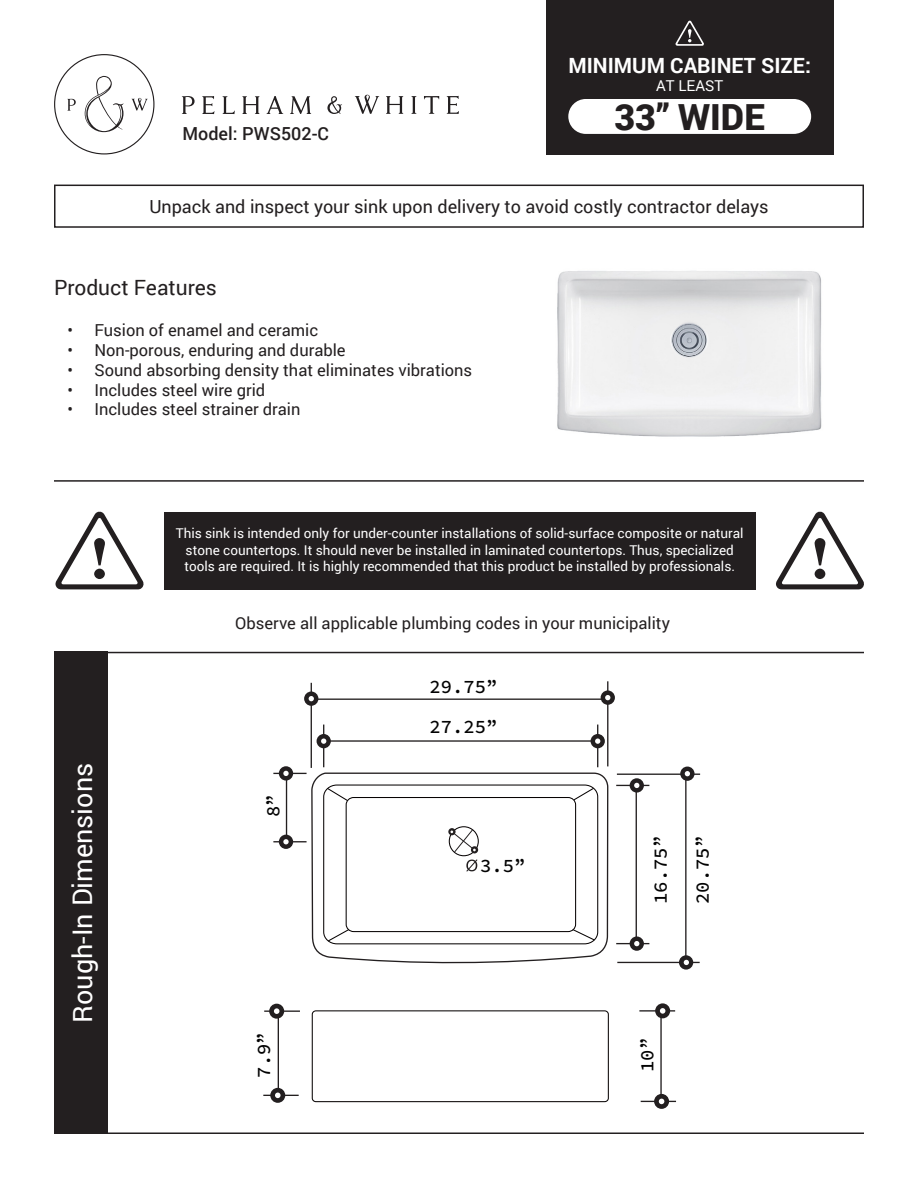
<style>
.page{position:relative;width:918px;height:1188px;background:#fff}
.page>*{position:absolute;margin:0;border:0;box-sizing:border-box;transform-origin:0 0}
.t1{font:900 36px "Roboto";color:#231f20}
.t2{font:27px "Roboto";color:#fff}
.t3{font:700 21px "Roboto";color:#fff}
.t4{font:21px "Roboto";color:#231f20}
.t5{font:18.9px/40.7px "Source Code Variable";color:#030303}
.t6{font:18px "Roboto";color:#231f20}
.t7{font:500 18px "Roboto";color:#231f20}
.t8{font:16.5px "Roboto";color:#231f20}
.t9{font:15px "Roboto";color:#fff}
.t10{font:13.5px/16.2px "Roboto";color:#fff;text-align:center}
</style>
<div class="page">
<svg style="left:54px;top:54px;width:101px;height:101px"></svg>
<svg style="left:355px;top:95px;width:24px;height:19px"></svg>
<svg style="left:182px;top:96px;width:13px;height:18px"></svg>
<svg style="left:202px;top:96px;width:12px;height:18px"></svg>
<svg style="left:222px;top:96px;width:13px;height:18px"></svg>
<svg style="left:242px;top:96px;width:18px;height:18px"></svg>
<svg style="left:266px;top:96px;width:17px;height:18px"></svg>
<svg style="left:290px;top:96px;width:21px;height:18px"></svg>
<svg style="left:386px;top:96px;width:17px;height:18px"></svg>
<svg style="left:411px;top:96px;width:5px;height:18px"></svg>
<svg style="left:424px;top:96px;width:15px;height:18px"></svg>
<svg style="left:447px;top:96px;width:12px;height:18px"></svg>
<svg style="left:327px;top:96px;width:15px;height:18px"></svg>
<div style="left:54px;top:185px;width:810px;height:43px;border:2px solid #231f20"></div>
<hr style="left:54px;top:480px;width:810px;height:2px;background:#231f20">
<hr style="left:108px;top:652px;width:756px;height:1px;background:#231f20">
<hr style="left:108px;top:1132px;width:756px;height:2px;background:#231f20">
<svg style="left:55px;top:511px;width:89px;height:78px"></svg>
<div style="left:94px;top:569px;width:11px;height:10px;background:#231f20;border-radius:50%"></div>
<svg style="left:776px;top:511px;width:88px;height:78px"></svg>
<div style="left:815px;top:569px;width:10px;height:10px;background:#231f20;border-radius:50%"></div>
<div style="left:164px;top:512px;width:592px;height:77px;background:#231f20"></div>
<div style="left:54px;top:652px;width:54px;height:482px;background:#231f20"></div>
<img style="left:557px;top:271px;width:265px;height:166px">
<hr style="left:660px;top:1011px;width:2px;height:88px;background:#231f20">
<hr style="left:278px;top:1008px;width:1px;height:88px;background:#231f20">
<hr style="left:641px;top:1101px;width:35px;height:1px;background:#231f20">
<svg style="left:654px;top:1094px;width:15px;height:15px"></svg>
<svg style="left:659px;top:1099px;width:5px;height:5px"></svg>
<hr style="left:263px;top:1095px;width:36px;height:1px;background:#231f20">
<div style="left:270px;top:1088px;width:15px;height:15px;background:#231f20;border-radius:50%"></div>
<svg style="left:275px;top:1093px;width:6px;height:5px"></svg>
<hr style="left:639px;top:1010px;width:36px;height:2px;background:#231f20">
<div style="left:655px;top:1003px;width:15px;height:15px;background:#231f20;border-radius:50%"></div>
<svg style="left:660px;top:1008px;width:5px;height:6px"></svg>
<hr style="left:264px;top:1010px;width:36px;height:2px;background:#231f20">
<div style="left:269px;top:1004px;width:15px;height:15px;background:#231f20;border-radius:50%"></div>
<svg style="left:274px;top:1008px;width:5px;height:6px"></svg>
<hr style="left:314px;top:699px;width:290px;height:1px;background:#231f20">
<hr style="left:320px;top:740px;width:278px;height:2px;background:#231f20">
<hr style="left:685px;top:774px;width:2px;height:190px;background:#231f20">
<hr style="left:311px;top:683px;width:1px;height:85px;background:#231f20">
<div style="left:304px;top:692px;width:14px;height:14px;background:#231f20;border-radius:50%"></div>
<svg style="left:309px;top:696px;width:5px;height:5px"></svg>
<hr style="left:323px;top:725px;width:1px;height:42px;background:#231f20">
<div style="left:317px;top:734px;width:14px;height:14px;background:#231f20;border-radius:50%"></div>
<svg style="left:321px;top:738px;width:5px;height:6px"></svg>
<hr style="left:597px;top:725px;width:1px;height:42px;background:#231f20">
<div style="left:591px;top:734px;width:14px;height:14px;background:#231f20;border-radius:50%"></div>
<svg style="left:595px;top:738px;width:5px;height:6px"></svg>
<hr style="left:617px;top:962px;width:83px;height:1px;background:#231f20">
<svg style="left:679px;top:955px;width:14px;height:15px"></svg>
<svg style="left:684px;top:960px;width:5px;height:5px"></svg>
<hr style="left:286px;top:771px;width:1px;height:71px;background:#231f20">
<hr style="left:636px;top:786px;width:1px;height:160px;background:#231f20">
<hr style="left:273px;top:841px;width:34px;height:1px;background:#231f20">
<hr style="left:616px;top:943px;width:33px;height:1px;background:#231f20">
<div style="left:279px;top:835px;width:14px;height:14px;background:#231f20;border-radius:50%"></div>
<div style="left:630px;top:936px;width:14px;height:15px;background:#231f20;border-radius:50%"></div>
<svg style="left:283px;top:839px;width:6px;height:5px"></svg>
<svg style="left:634px;top:941px;width:5px;height:5px"></svg>
<hr style="left:273px;top:773px;width:34px;height:1px;background:#231f20">
<hr style="left:616px;top:785px;width:33px;height:1px;background:#231f20">
<div style="left:279px;top:766px;width:14px;height:15px;background:#231f20;border-radius:50%"></div>
<div style="left:630px;top:778px;width:14px;height:15px;background:#231f20;border-radius:50%"></div>
<svg style="left:283px;top:771px;width:6px;height:5px"></svg>
<svg style="left:634px;top:783px;width:5px;height:5px"></svg>
<hr style="left:607px;top:681px;width:1px;height:85px;background:#231f20">
<div style="left:601px;top:690px;width:14px;height:15px;background:#231f20;border-radius:50%"></div>
<svg style="left:605px;top:695px;width:5px;height:5px"></svg>
<hr style="left:617px;top:774px;width:83px;height:1px;background:#231f20">
<div style="left:680px;top:767px;width:15px;height:14px;background:#231f20;border-radius:50%"></div>
<svg style="left:685px;top:771px;width:5px;height:5px"></svg>
<svg style="left:311px;top:772px;width:298px;height:331px"></svg>
<svg style="left:466px;top:859px;width:11px;height:13px"></svg>
<div style="left:546px;top:0;width:288px;height:155px;background:#231f20"></div>
<div style="left:568px;top:99px;width:243px;height:35px;background:#fff;border-radius:17px"></div>
<svg style="left:675px;top:20px;width:29px;height:26px"></svg>
<p class="t7" style="left:183px;top:121px;width:148px">Model: PWS502-C</p>
<p class="t3" style="left:568px;top:50px;width:244px">MINIMUM CABINET SIZE:</p>
<p class="t9" style="left:656px;top:75px;width:68px">AT LEAST</p>
<p class="t1" style="left:614px;top:91px;width:152px">33” WIDE</p>
<p class="t6" style="left:149px;top:194px;width:621px">Unpack and inspect your sink upon delivery to avoid costly contractor delays</p>
<p class="t4" style="left:54px;top:273px;width:164px">Product Features</p>
<p class="t8" style="left:68px;top:319px;width:252px">• Fusion of enamel and ceramic</p>
<p class="t8" style="left:68px;top:339px;width:280px">• Non-porous, enduring and durable</p>
<p class="t8" style="left:68px;top:358px;width:406px">• Sound absorbing density that eliminates vibrations</p>
<p class="t8" style="left:68px;top:378px;width:199px">• Includes steel wire grid</p>
<p class="t8" style="left:68px;top:398px;width:234px">• Includes steel strainer drain</p>
<p class="t10" style="left:176px;top:525px;width:569px">This sink is intended only for under-counter installations of solid-surface composite or natural stone countertops. It should never be installed in laminated countertops. Thus, specialized tools are required. It is highly recommended that this product be installed by professionals.</p>
<p class="t8" style="left:235px;top:612px;width:436px">Observe all applicable plumbing codes in your municipality</p>
<p class="t2" style="left:64px;top:1023px;width:261px;rotate:-90deg">Rough-In Dimensions</p>
<p class="t5" style="left:253px;top:817px;width:24px;rotate:-90deg">8”</p>
<p class="t5" style="left:244px;top:1078px;width:47px;rotate:-90deg">7.9”</p>
<p class="t5" style="left:429px;top:667px;width:70px">29.75”<br>27.25”</p>
<p class="t5" style="left:480px;top:846px;width:47px">3.5”</p>
<p class="t5" style="left:641px;top:904px;width:70px;rotate:-90deg">16.75”</p>
<p class="t5" style="left:683px;top:904px;width:70px;rotate:-90deg">20.75”</p>
<p class="t5" style="left:627px;top:1072px;width:36px;rotate:-90deg">10”</p>
</div>
